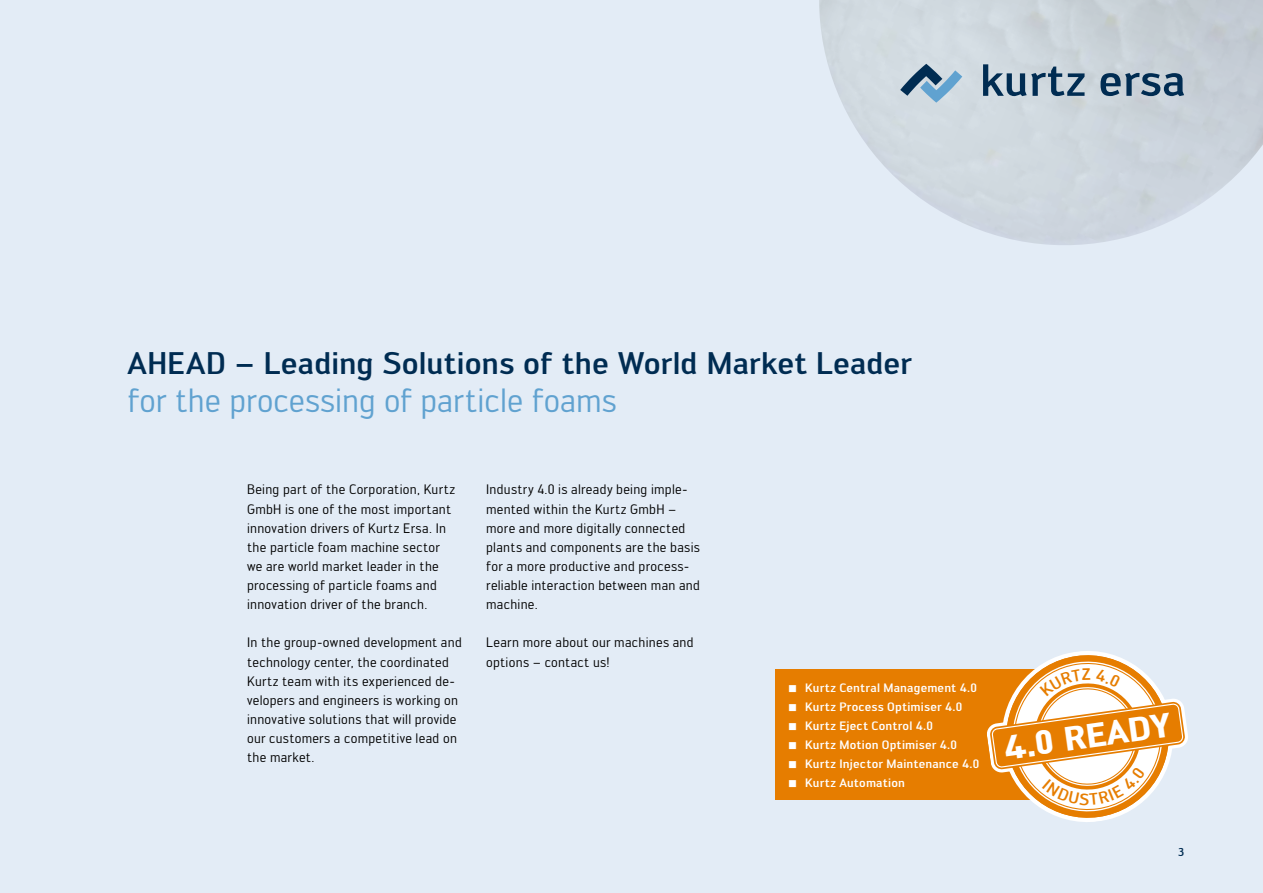
<style>
.page{position:relative;width:1263px;height:893px;background:#e3ecf6}
.page>*{position:absolute;margin:0;border:0;box-sizing:border-box;transform-origin:0 0}
.t1{font:700 33.45px "Engel";color:#fff}
.t2{font:33px "Engel";color:#60a2d0}
.t3{font:500 30.75px "Engel";color:#002c52}
.t4{font:13.5px/19.2px "Engel";letter-spacing:.02em;color:#000}
.t5{font:500 12px/19.2px "Engel";letter-spacing:.015em;color:#fff}
.t6{font:500 11.25px "Engel";color:#002c52}
</style>
<div class="page">
<svg style="left:983px;top:64px;width:101px;height:32px;background:#879cad"></svg>
<svg style="left:1100px;top:73px;width:84px;height:23px;background:#698298"></svg>
<svg style="left:900px;top:64px;width:62px;height:39px;background:#94aec2"></svg>
<div style="left:775px;top:670px;width:239px;height:130px;background:#e67d00"></div>
<svg style="left:986px;top:651px;width:202px;height:171px"></svg>
<h3 class="t3" style="left:128px;top:345px;width:786px">AHEAD – Leading Solutions of the World Market Leader</h3>
<h2 class="t2" style="left:128px;top:382px;width:491px">for the processing of particle foams</h2>
<p class="t4" style="left:247px;top:480px;width:210px">Being part of the Corporation, Kurtz GmbH is one of the most important innovation drivers of Kurtz Ersa. In the particle foam machine sector we are world market leader in the processing of particle foams and innovation driver of the branch.</p>
<p class="t4" style="left:247px;top:633px;width:216px">In the group-owned development and technology center, the coordinated Kurtz team with its experienced de&shy;velopers and engineers is working on innovative solutions that will provide our customers a competitive lead on the market.</p>
<p class="t4" style="left:486px;top:480px;width:215px">Industry 4.0 is already being imple&shy;mented within the Kurtz GmbH – more and more digitally connected plants and components are the basis for a more productive and process&shy;reliable interaction between man and machine.</p>
<p class="t4" style="left:486px;top:633px;width:209px">Learn more about our machines and options – contact us!</p>
<p class="t5" style="left:805px;top:678px;width:176px">Kurtz Central Management 4.0<br>Kurtz Process Optimiser 4.0<br>Kurtz Eject Control 4.0<br>Kurtz Motion Optimiser 4.0<br>Kurtz Injector Maintenance 4.0<br>Kurtz Automation</p>
<h1 class="t1" style="left:1001px;top:728px;width:170px;rotate:-8deg">4.0 READY</h1>
<p class="t6" style="left:1178px;top:846px;width:8px">3</p>
</div>
